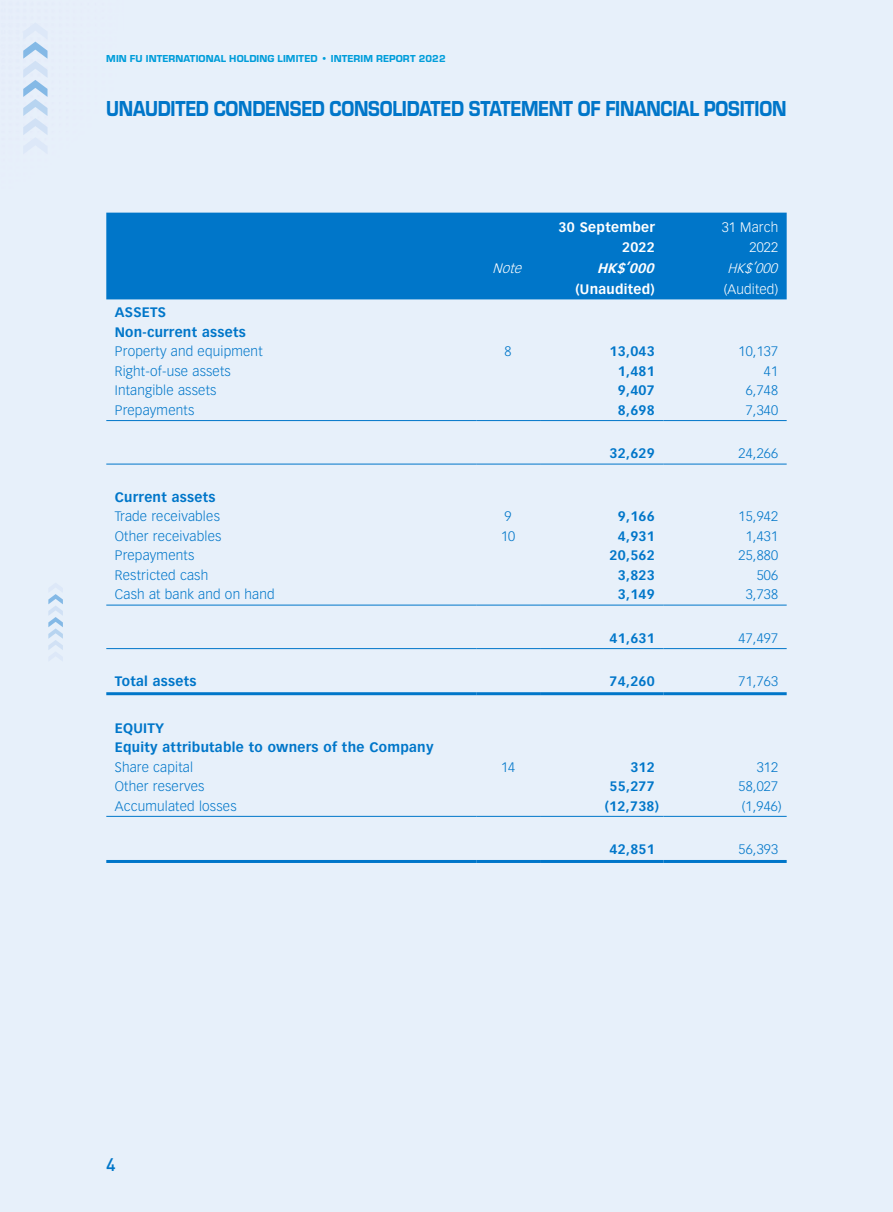
<style>
.page{position:relative;width:893px;height:1212px;background:#e7f0fa}
.page>*{position:absolute;margin:0;border:0;box-sizing:border-box;transform-origin:0 0}
.t1{font:22.5px "Eurostile Hea";letter-spacing:-.015em;color:#0076c9;scale:.85 1}
.t2{font:500 18px "DIN Pro";color:#0076c9}
.Body_Text{font:300 13.5px "Vectora LT Std";letter-spacing:.015em;color:#0076c9}
.Body_Text-2{font:700 13.5px "Vectora LT Std";letter-spacing:.02em;color:#0076c9}
.Body_Text-3{font:700 13.5px "Vectora LT Std";letter-spacing:.02em;color:#fff}
.Body_Text-4{font:300 13.5px "Vectora LT Std";letter-spacing:.015em;color:#fff}
.Body_Text-5{font:italic 300 13.5px "Vectora LT Std";color:#fff}
.Body_Text-6{font:italic 700 13.5px "Vectora LT Std";color:#fff}
.t3{font:10.5px "Eurostile Hea";letter-spacing:.01em;color:#009dda}
</style>
<div class="page">
<div style="left:106px;top:213px;width:681px;height:86px;background:#0076c9"></div>
<hr style="left:106px;top:420px;width:370px;height:1px;background:#0076c9">
<hr style="left:476px;top:420px;width:64px;height:1px;background:#0076c9">
<hr style="left:540px;top:420px;width:123px;height:1px;background:#0076c9">
<hr style="left:663px;top:420px;width:124px;height:1px;background:#0076c9">
<hr style="left:106px;top:464px;width:370px;height:1px;background:#0076c9">
<hr style="left:476px;top:464px;width:64px;height:1px;background:#0076c9">
<hr style="left:540px;top:464px;width:123px;height:1px;background:#0076c9">
<hr style="left:663px;top:464px;width:124px;height:1px;background:#0076c9">
<hr style="left:106px;top:605px;width:370px;height:1px;background:#0076c9">
<hr style="left:476px;top:605px;width:64px;height:1px;background:#0076c9">
<hr style="left:540px;top:605px;width:123px;height:1px;background:#0076c9">
<hr style="left:663px;top:605px;width:124px;height:1px;background:#0076c9">
<hr style="left:106px;top:648px;width:370px;height:1px;background:#0076c9">
<hr style="left:476px;top:648px;width:64px;height:1px;background:#0076c9">
<hr style="left:540px;top:648px;width:123px;height:1px;background:#0076c9">
<hr style="left:663px;top:648px;width:124px;height:1px;background:#0076c9">
<hr style="left:106px;top:692px;width:370px;height:3px;background:#0076c9">
<hr style="left:476px;top:692px;width:64px;height:3px;background:#0076c9">
<hr style="left:540px;top:692px;width:123px;height:3px;background:#0076c9">
<hr style="left:663px;top:692px;width:124px;height:3px;background:#0076c9">
<hr style="left:106px;top:816px;width:370px;height:1px;background:#0076c9">
<hr style="left:476px;top:816px;width:64px;height:1px;background:#0076c9">
<hr style="left:540px;top:816px;width:123px;height:1px;background:#0076c9">
<hr style="left:663px;top:816px;width:124px;height:1px;background:#0076c9">
<hr style="left:106px;top:860px;width:370px;height:3px;background:#0076c9">
<hr style="left:476px;top:860px;width:64px;height:3px;background:#0076c9">
<hr style="left:540px;top:860px;width:123px;height:3px;background:#0076c9">
<hr style="left:663px;top:860px;width:124px;height:3px;background:#0076c9">
<p class="t3" style="left:106px;top:51px;width:341px">MIN FU INTERNATIONAL HOLDING LIMITED • INTERIM REPORT 2022</p>
<h1 class="t1" style="left:106px;top:92px;width:802px">UNAUDITED CONDENSED CONSOLIDATED STATEMENT OF FINANCIAL POSITION</h1>
<p class="Body_Text-3" style="left:559px;top:219px;width:98px">30 September</p>
<p class="Body_Text-3" style="left:622px;top:239px;width:34px">2022</p>
<p class="Body_Text-4" style="left:722px;top:219px;width:58px">31 March</p>
<p class="Body_Text-4" style="left:749px;top:239px;width:30px">2022</p>
<p class="Body_Text-5" style="left:492px;top:260px;width:34px">Note</p>
<p class="Body_Text-6" style="left:597px;top:260px;width:62px">HK$’000</p>
<p class="Body_Text-5" style="left:728px;top:260px;width:55px">HK$’000</p>
<p class="Body_Text-3" style="left:575px;top:281px;width:81px">(Unaudited)</p>
<p class="Body_Text-4" style="left:724px;top:281px;width:56px">(Audited)</p>
<p class="Body_Text-2" style="left:115px;top:304px;width:53px">ASSETS</p>
<p class="Body_Text-2" style="left:115px;top:324px;width:132px">Non-current assets</p>
<p class="Body_Text" style="left:115px;top:344px;width:149px">Property and equipment</p>
<p class="Body_Text" style="left:505px;top:344px;width:9px">8</p>
<p class="Body_Text-2" style="left:610px;top:343px;width:47px">13,043</p>
<p class="Body_Text" style="left:738px;top:344px;width:41px">10,137</p>
<p class="Body_Text" style="left:115px;top:363px;width:118px">Right-of-use assets</p>
<p class="Body_Text-2" style="left:618px;top:363px;width:39px">1,481</p>
<p class="Body_Text" style="left:764px;top:363px;width:16px">41</p>
<p class="Body_Text" style="left:115px;top:383px;width:103px">Intangible assets</p>
<p class="Body_Text-2" style="left:618px;top:382px;width:39px">9,407</p>
<p class="Body_Text" style="left:746px;top:383px;width:34px">6,748</p>
<p class="Body_Text" style="left:115px;top:402px;width:81px">Prepayments</p>
<p class="Body_Text-2" style="left:618px;top:402px;width:39px">8,698</p>
<p class="Body_Text" style="left:746px;top:402px;width:34px">7,340</p>
<p class="Body_Text-2" style="left:610px;top:445px;width:47px">32,629</p>
<p class="Body_Text" style="left:738px;top:446px;width:41px">24,266</p>
<p class="Body_Text-2" style="left:115px;top:489px;width:102px">Current assets</p>
<p class="Body_Text" style="left:115px;top:509px;width:107px">Trade receivables</p>
<p class="Body_Text" style="left:505px;top:509px;width:9px">9</p>
<p class="Body_Text-2" style="left:618px;top:508px;width:39px">9,166</p>
<p class="Body_Text" style="left:738px;top:509px;width:41px">15,942</p>
<p class="Body_Text" style="left:115px;top:528px;width:108px">Other receivables</p>
<p class="Body_Text" style="left:501px;top:528px;width:16px">10</p>
<p class="Body_Text-2" style="left:618px;top:528px;width:39px">4,931</p>
<p class="Body_Text" style="left:746px;top:528px;width:34px">1,431</p>
<p class="Body_Text" style="left:115px;top:548px;width:81px">Prepayments</p>
<p class="Body_Text-2" style="left:610px;top:547px;width:47px">20,562</p>
<p class="Body_Text" style="left:738px;top:548px;width:41px">25,880</p>
<p class="Body_Text" style="left:115px;top:567px;width:95px">Restricted cash</p>
<p class="Body_Text-2" style="left:618px;top:567px;width:39px">3,823</p>
<p class="Body_Text" style="left:757px;top:567px;width:23px">506</p>
<p class="Body_Text" style="left:115px;top:587px;width:161px">Cash at bank and on hand</p>
<p class="Body_Text-2" style="left:618px;top:586px;width:39px">3,149</p>
<p class="Body_Text" style="left:746px;top:587px;width:34px">3,738</p>
<p class="Body_Text-2" style="left:610px;top:630px;width:47px">41,631</p>
<p class="Body_Text" style="left:738px;top:630px;width:41px">47,497</p>
<p class="Body_Text-2" style="left:115px;top:673px;width:83px">Total assets</p>
<p class="Body_Text-2" style="left:610px;top:673px;width:47px">74,260</p>
<p class="Body_Text" style="left:738px;top:674px;width:41px">71,763</p>
<p class="Body_Text-2" style="left:115px;top:720px;width:51px">EQUITY</p>
<p class="Body_Text-2" style="left:115px;top:739px;width:320px">Equity attributable to owners of the Company</p>
<p class="Body_Text" style="left:115px;top:759px;width:80px">Share capital</p>
<p class="Body_Text" style="left:501px;top:759px;width:16px">14</p>
<p class="Body_Text-2" style="left:630px;top:759px;width:26px">312</p>
<p class="Body_Text" style="left:757px;top:759px;width:23px">312</p>
<p class="Body_Text" style="left:115px;top:778px;width:91px">Other reserves</p>
<p class="Body_Text-2" style="left:610px;top:778px;width:47px">55,277</p>
<p class="Body_Text" style="left:738px;top:778px;width:41px">58,027</p>
<p class="Body_Text" style="left:115px;top:798px;width:123px">Accumulated losses</p>
<p class="Body_Text-2" style="left:605px;top:798px;width:56px">(12,738)</p>
<p class="Body_Text" style="left:742px;top:798px;width:41px">(1,946)</p>
<p class="Body_Text-2" style="left:610px;top:841px;width:47px">42,851</p>
<p class="Body_Text" style="left:738px;top:841px;width:41px">56,393</p>
<h2 class="t2" style="left:106px;top:1152px;width:11px">4</h2>
</div>
